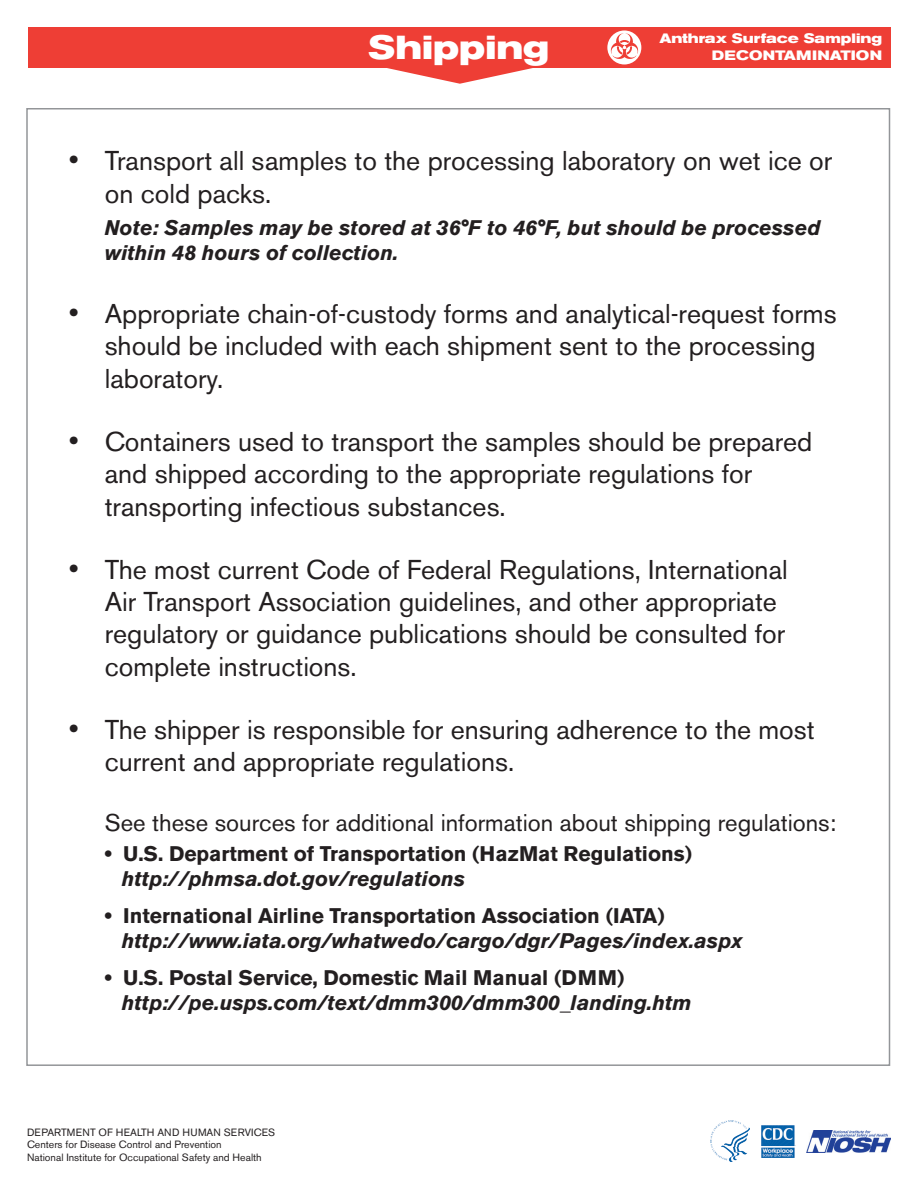
<style>
.page{position:relative;width:918px;height:1188px;background:#fff}
.page>*{position:absolute;margin:0;border:0;box-sizing:border-box;transform-origin:0 0}
.t1{font:700 expanded 33px "Akzidenz Grotesk BE";color:#fff}
.t2{font:27px/32.4px "Akzidenz Grotesk BE";color:#231f20}
.t3{font:24px "Akzidenz Grotesk BE";color:#231f20}
.t4{font:italic 700 21px/25.2px "Akzidenz Grotesk BE";color:#231f20}
.t5{font:700 21px "Akzidenz Grotesk BE";color:#231f20}
.t6{font:700 expanded 13.5px "Akzidenz Grotesk BE";color:#fff}
.t7{font:10.5px/12.6px "Akzidenz Grotesk BE";color:#231f20}
.s1{font-size:30px}
</style>
<div class="page">
<div style="left:29px;top:27px;width:862px;height:41px;background:#ee3e35"></div>
<svg style="left:387px;top:68px;width:146px;height:16px"></svg>
<svg style="left:607px;top:30px;width:34px;height:34px"></svg>
<img style="left:610px;top:33px;width:28px;height:29px">
<img style="left:761px;top:1126px;width:35px;height:31px">
<img style="left:711px;top:1120px;width:39px;height:41px">
<img style="left:807px;top:1130px;width:84px;height:23px">
<p class="t1" style="left:369px;top:29px;width:182px">Shipping</p>
<p class="t6" style="left:659px;top:31px;width:224px">Anthrax Surface Sampling</p>
<p class="t6" style="left:712px;top:47px;width:172px">DecOntAMinAtiOn</p>
<p class="t2" style="left:105px;top:145px;width:729px;text-indent:-36px"><span class="s1">•</span> Transport all samples to the processing laboratory on wet ice or on cold packs.</p>
<p class="t4" style="left:105px;top:215px;width:717px">Note: Samples may be stored at 36°F to 46°F, but should be processed within 48 hours of collection.</p>
<p class="t2" style="left:105px;top:297px;width:733px;text-indent:-36px"><span class="s1">•</span> Appropriate chain-of-custody forms and analytical-request forms should be included with each shipment sent to the processing laboratory.</p>
<p class="t2" style="left:105px;top:425px;width:709px;text-indent:-36px"><span class="s1">•</span> Containers used to transport the samples should be prepared and shipped according to the appropriate regulations for transporting infectious substances.</p>
<p class="t2" style="left:105px;top:553px;width:685px;text-indent:-36px"><span class="s1">•</span> The most current Code of Federal Regulations, International Air Transport Association guidelines, and other appropriate regulatory or guidance publications should be consulted for complete instructions.</p>
<p class="t2" style="left:105px;top:713px;width:712px;text-indent:-36px"><span class="s1">•</span> The shipper is responsible for ensuring adherence to the most current and appropriate regulations.</p>
<p class="t3" style="left:105px;top:808px;width:733px">See these sources for additional information about shipping regulations:</p>
<p class="t5" style="left:105px;top:841px;width:589px">• U.S. Department of Transportation (HazMat Regulations)</p>
<p class="t4" style="left:122px;top:866px;width:345px">http://phmsa.dot.gov/regulations</p>
<p class="t5" style="left:105px;top:903px;width:562px">• International Airline Transportation Association (IATA)</p>
<p class="t4" style="left:122px;top:928px;width:622px">http://www.iata.org/whatwedo/cargo/dgr/Pages/index.aspx</p>
<p class="t5" style="left:105px;top:965px;width:521px">• U.S. Postal Service, Domestic Mail Manual (DMM)</p>
<p class="t4" style="left:122px;top:990px;width:572px">http://pe.usps.com/text/dmm300/dmm300_landing.htm</p>
<p class="t7" style="left:27px;top:1126px;width:250px">DepARTmenT oF HeAlTH AnD HumAn SeRvICeS<br>Centers for Disease Control and prevention<br>national Institute for occupational Safety and Health</p>
</div>
